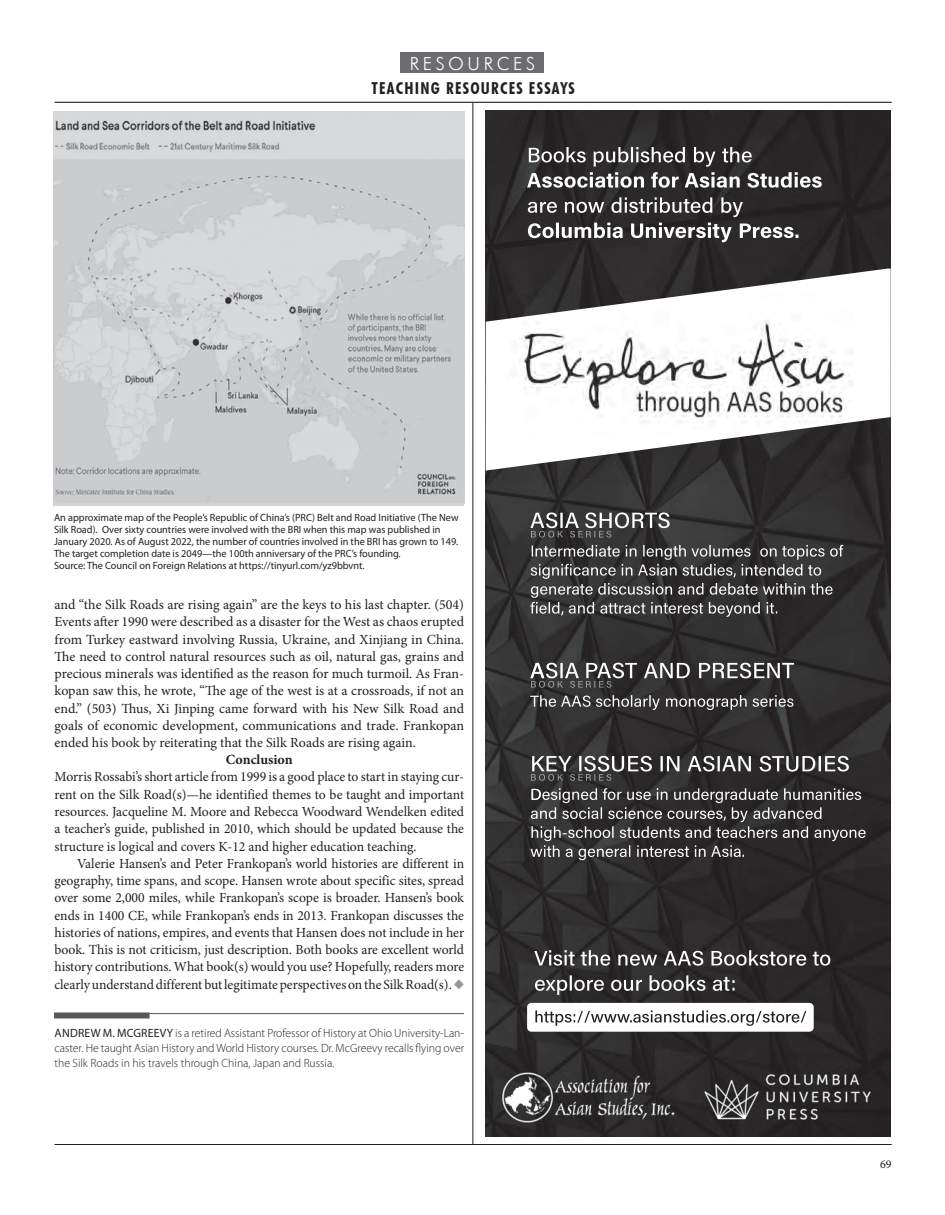
<style>
.page{position:relative;width:945px;height:1215px;background:#fff}
.page>*{position:absolute;margin:0;border:0;box-sizing:border-box;transform-origin:0 0}
.t1{font:300 18px "Futura BT";letter-spacing:.2em;color:#fff}
.t2{font:700 condensed 16.5px "Futura BT";letter-spacing:.075em;color:#231f20}
.t3{font:13.95px/17.2px "Minion Pro";color:#231f20;text-align:justify}
.t4{font:700 13.95px "Minion Pro";color:#231f20}
.t5{font:300 12px/15px "Myriad Pro";color:#231f20;text-align:justify}
.t6{font:12px "Minion Pro";color:#231f20}
.t7{font:10.5px/12px "Myriad Pro";color:#231f20}
.s1{color:#939598}
.s2{font-weight:400}
</style>
<div class="page">
<div style="left:401px;top:53px;width:143px;height:20px;background:#6c6d70"></div>
<hr style="left:55px;top:102px;width:837px;height:1px;background:#040503">
<hr style="left:472px;top:102px;width:1px;height:1042px;background:#231f20">
<hr style="left:55px;top:1144px;width:837px;height:1px;background:#231f20">
<hr style="left:55px;top:1013px;width:409px;height:1px;background:#57585a">
<div style="left:54px;top:1012px;width:96px;height:6px;background:#57585a"></div>
<img style="left:54px;top:111px;width:410px;height:393px">
<img style="left:486px;top:110px;width:405px;height:1026px">
<img style="left:527px;top:1003px;width:287px;height:29px">
<img style="left:486px;top:268px;width:405px;height:203px">
<p class="t1" style="left:410px;top:53px;width:127px">RESOURCES</p>
<p class="t2" style="left:371px;top:78px;width:205px">TEACHING RESOURCES ESSAYS</p>
<p class="t7" style="left:54px;top:511px;width:406px">An approximate map of the People’s Republic of China’s (PRC) Belt and Road Initiative (The New Silk Road). Over sixty countries were involved with the BRI when this map was published in January 2020. As of August 2022, the number of countries involved in the BRI has grown to 149.<br>The target completion date is 2049—the 100th anniversary of the PRC’s founding.<br>Source: The Council on Foreign Relations at https://tinyurl.com/yz9bbvnt.</p>
<p class="t3" style="left:55px;top:596px;width:411px">and “the Silk Roads are rising again” are the keys to his last chapter. (504)<br>Events after 1990 were described as a disaster for the West as chaos erupted from Turkey eastward involving Russia, Ukraine, and Xinjiang in China.<br>The need to control natural resources such as oil, natural gas, grains and precious minerals was identified as the reason for much turmoil. As Fran&shy;kopan saw this, he wrote, “The age of the west is at a crossroads, if not an end.” (503) Thus, Xi Jinping came forward with his New Silk Road and goals of economic development, communications and trade. Frankopan ended his book by reiterating that the Silk Roads are rising again.</p>
<p class="t4" style="left:226px;top:750px;width:68px">Conclusion</p>
<p class="t3" style="left:55px;top:768px;width:411px">Morris Rossabi’s short article from 1999 is a good place to start in staying cur&shy;rent on the Silk Road(s)—he identified themes to be taught and important resources. Jacqueline M. Moore and Rebecca Woodward Wendelken edited a teacher’s guide, published in 2010, which should be updated because the structure is logical and covers K-12 and higher education teaching.</p>
<p class="t3" style="left:55px;top:855px;width:411px;text-indent:23px">Valerie Hansen’s and Peter Frankopan’s world histories are different in geography, time spans, and scope. Hansen wrote about specific sites, spread over some 2,000 miles, while Frankopan’s scope is broader. Hansen’s book ends in 1400 CE, while Frankopan’s ends in 2013. Frankopan discusses the histories of nations, empires, and events that Hansen does not include in her book. This is not criticism, just description. Both books are excellent world history contributions. What book(s) would you use? Hopefully, readers more clearly understand different but legitimate perspectives on the Silk Road(s). <span class="s1">◆</span></p>
<p class="t5" style="left:55px;top:1026px;width:411px"><span class="s2">ANDREW M. MCGREEVY</span> is a retired Assistant Professor of History at Ohio University-Lan&shy;caster. He taught Asian History and World History courses. Dr. McGreevy recalls flying over the Silk Roads in his travels through China, Japan and Russia.</p>
<p class="t6" style="left:880px;top:1156px;width:13px">69</p>
</div>
